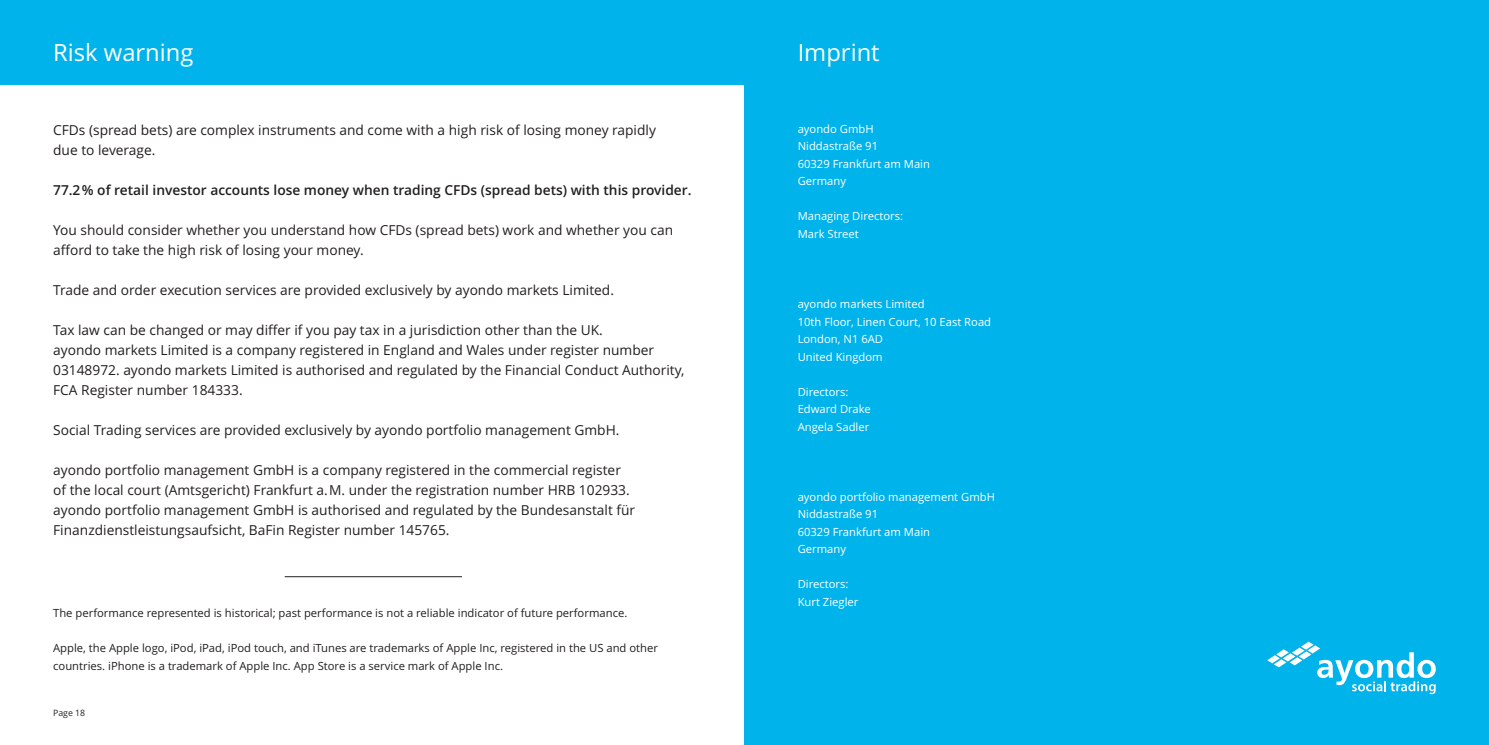
<style>
.page{position:relative;width:1489px;height:745px;background:#fff}
.page>*{position:absolute;margin:0;border:0;box-sizing:border-box;transform-origin:0 0}
.t1{font:23.75px "Open Sans";color:#fff}
.t2{font:13.75px/20px "Open Sans";color:#231f20}
.t3{font:600 13.75px "Open Sans";color:#231f20}
.t4{font:11.25px/17.5px "Open Sans";color:#fff}
.t5{font:11.25px/17.5px "Open Sans";color:#231f20}
.t6{font:8.75px "Open Sans";color:#231f20}
</style>
<div class="page">
<div style="left:744px;top:0;width:744px;height:744px;background:#00b3eb"></div>
<div style="left:0;top:0;width:755px;height:85px;background:#00b3eb"></div>
<hr style="left:285px;top:576px;width:177px;height:1px;background:#231f20">
<svg style="left:1267px;top:641px;width:168px;height:52px"></svg>
<h1 class="t1" style="left:53px;top:39px;width:142px">Risk warning</h1>
<p class="t2" style="left:53px;top:120px;width:604px">CFDs (spread bets) are complex instruments and come with a high risk of losing money rapidly due to leverage.</p>
<p class="t3" style="left:53px;top:182px;width:640px">77.2% of retail investor accounts lose money when trading CFDs (spread bets) with this provider.</p>
<p class="t2" style="left:53px;top:220px;width:621px">You should consider whether you understand how CFDs (spread bets) work and whether you can afford to take the high risk of losing your money.</p>
<p class="t2" style="left:53px;top:280px;width:562px">Trade and order execution services are provided exclusively by ayondo markets Limited.</p>
<p class="t2" style="left:53px;top:320px;width:633px">Tax law can be changed or may differ if you pay tax in a jurisdiction other than the UK.<br>ayondo markets Limited is a company registered in England and Wales under register number 03148972. ayondo markets Limited is authorised and regulated by the Financial Conduct Authority, FCA Register number 184333.</p>
<p class="t2" style="left:53px;top:420px;width:568px">Social Trading services are provided exclusively by ayondo portfolio management GmbH.</p>
<p class="t2" style="left:53px;top:460px;width:583px">ayondo portfolio management GmbH is a company registered in the commercial register of the local court (Amtsgericht) Frankfurt a.M. under the registration number HRB 102933. ayondo portfolio management GmbH is authorised and regulated by the Bundesanstalt für Finanzdienstleistungsaufsicht, BaFin Register number 145765.</p>
<p class="t5" style="left:53px;top:604px;width:575px">The performance represented is historical; past performance is not a reliable indicator of future performance.</p>
<p class="t5" style="left:53px;top:639px;width:606px">Apple, the Apple logo, iPod, iPad, iPod touch, and iTunes are trademarks of Apple Inc, registered in the US and other countries. iPhone is a trademark of Apple Inc. App Store is a service mark of Apple Inc.</p>
<p class="t6" style="left:53px;top:707px;width:34px">Page 18</p>
<h1 class="t1" style="left:797px;top:39px;width:83px">Imprint</h1>
<p class="t4" style="left:797px;top:120px;width:134px">ayondo GmbH<br>Niddastraße 91<br>60329 Frankfurt am Main<br>Germany</p>
<p class="t4" style="left:797px;top:207px;width:107px">Managing Directors:<br>Mark Street</p>
<p class="t4" style="left:797px;top:295px;width:195px">ayondo markets Limited<br>10th Floor, Linen Court, 10 East Road<br>London, N1 6AD<br>United Kingdom</p>
<p class="t4" style="left:797px;top:382px;width:75px">Directors:<br>Edward Drake<br>Angela Sadler</p>
<p class="t4" style="left:797px;top:487px;width:199px">ayondo portfolio management GmbH<br>Niddastraße 91<br>60329 Frankfurt am Main<br>Germany</p>
<p class="t4" style="left:797px;top:575px;width:62px">Directors:<br>Kurt Ziegler</p>
</div>
